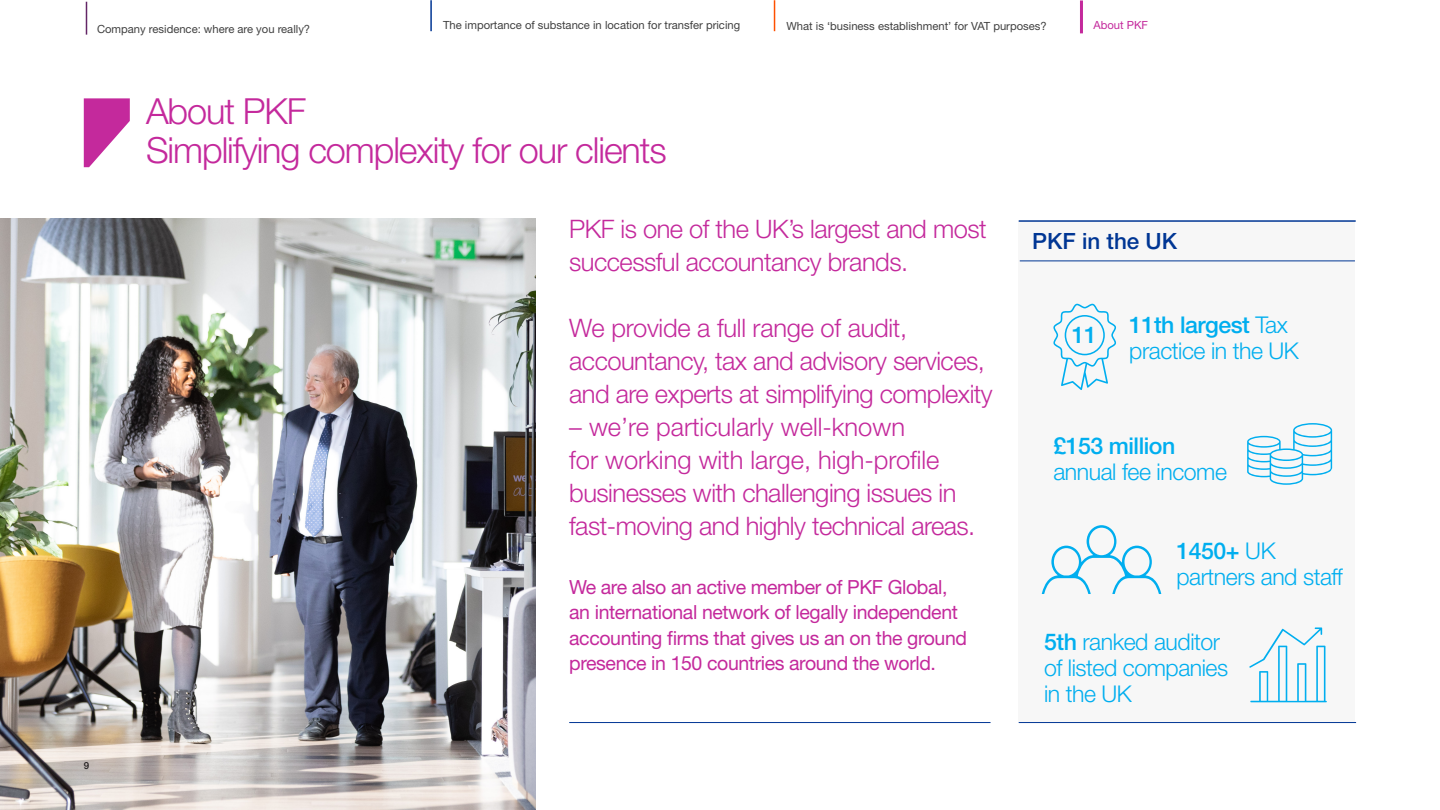
<style>
.page{position:relative;width:1440px;height:810px;background:#fff}
.page>*{position:absolute;margin:0;border:0;box-sizing:border-box;transform-origin:0 0}
.t1{font:300 36px "Helvetica Neue LT Std";letter-spacing:-.03em;color:#c4299c}
.Stats{font:300 25.5px/33px "Helvetica Neue LT Std";letter-spacing:-.02em;color:#c4299c}
.Stats-2{font:300 23.1px/26.2px "Helvetica Neue LT Std";letter-spacing:-.02em;color:#00aeef}
.Stats-3{font:500 23.1px "Helvetica Neue LT Std";color:#00aeef}
.Stats-4{font:500 22.42px "Helvetica Neue LT Std";color:#003694}
.Stats-5{font:19.5px/25.5px "Helvetica Neue LT Std";letter-spacing:-.02em;color:#c4299c}
.t2{font:11.25px "Helvetica Neue LT Std";color:#404040}
.t3{font:11.25px "Helvetica Neue LT Std";color:#c4299c}
.t4{font:500 9.75px "Helvetica Neue LT Std";color:#231f20}
.s1{font-weight:500}
</style>
<div class="page">
<hr style="left:569px;top:722px;width:422px;height:1px;background:#003694">
<div style="left:1019px;top:222px;width:336px;height:500px;background:#f7f7f7"></div>
<img style="left:0;top:219px;width:536px;height:591px">
<hr style="left:1019px;top:722px;width:337px;height:1px;background:#003694">
<hr style="left:1020px;top:261px;width:335px;height:1px;background:#003694">
<hr style="left:1019px;top:220px;width:337px;height:2px;background:#003694">
<svg style="left:1053px;top:303px;width:63px;height:87px"></svg>
<svg style="left:1247px;top:423px;width:85px;height:62px"></svg>
<svg style="left:1042px;top:525px;width:119px;height:69px"></svg>
<svg style="left:1249px;top:627px;width:78px;height:75px"></svg>
<svg style="left:84px;top:98px;width:46px;height:69px"></svg>
<hr style="left:774px;top:0;width:1px;height:31px;background:#fe5000">
<hr style="left:86px;top:2px;width:1px;height:33px;background:#632666">
<hr style="left:1080px;top:0;width:3px;height:33px;background:#c4299c">
<hr style="left:430px;top:0;width:2px;height:31px;background:#003694">
<p class="t2" style="left:97px;top:22px;width:215px">Company residence: where are you really?</p>
<p class="t2" style="left:443px;top:18px;width:299px">The importance of substance in location for transfer pricing</p>
<p class="t2" style="left:787px;top:19px;width:262px">What is ‘business establishment’ for VAT purposes?</p>
<p class="t3" style="left:1093px;top:18px;width:56px">About PKF</p>
<p class="t4" style="left:84px;top:760px;width:7px">9</p>
<p class="t1" style="left:146px;top:89px;width:162px">About PKF</p>
<p class="t1" style="left:146px;top:128px;width:522px">Simplifying complexity for our clients</p>
<p class="Stats" style="left:569px;top:212px;width:419px">PKF is one of the UK’s largest and most successful accountancy brands.</p>
<p class="Stats" style="left:569px;top:311px;width:425px">We provide a full range of audit, accountancy, tax and advisory services, and are experts at simplifying complexity</p>
<p class="Stats" style="left:569px;top:410px;width:408px">– we’re particularly well-known<br>for working with large, high-profile businesses with challenging issues in fast-moving and highly technical areas.</p>
<p class="Stats-5" style="left:569px;top:574px;width:399px">We are also an active member of PKF Global, an international network of legally independent accounting firms that gives us an on the ground presence in 150 countries around the world.</p>
<p class="Stats-4" style="left:1032px;top:228px;width:146px">PKF in the UK</p>
<p class="Stats-3" style="left:1072px;top:321px;width:27px">11</p>
<p class="Stats-2" style="left:1129px;top:311px;width:171px"><span class="s1">11th largest</span> Tax practice in the UK</p>
<p class="Stats-2" style="left:1053px;top:432px;width:175px"><span class="s1">£153 million </span>annual fee income</p>
<p class="Stats-2" style="left:1176px;top:537px;width:168px"><span class="s1">1450+</span> UK partners and staff</p>
<p class="Stats-2" style="left:1044px;top:628px;width:186px"><span class="s1">5th</span> ranked auditor of listed companies in the UK</p>
</div>
